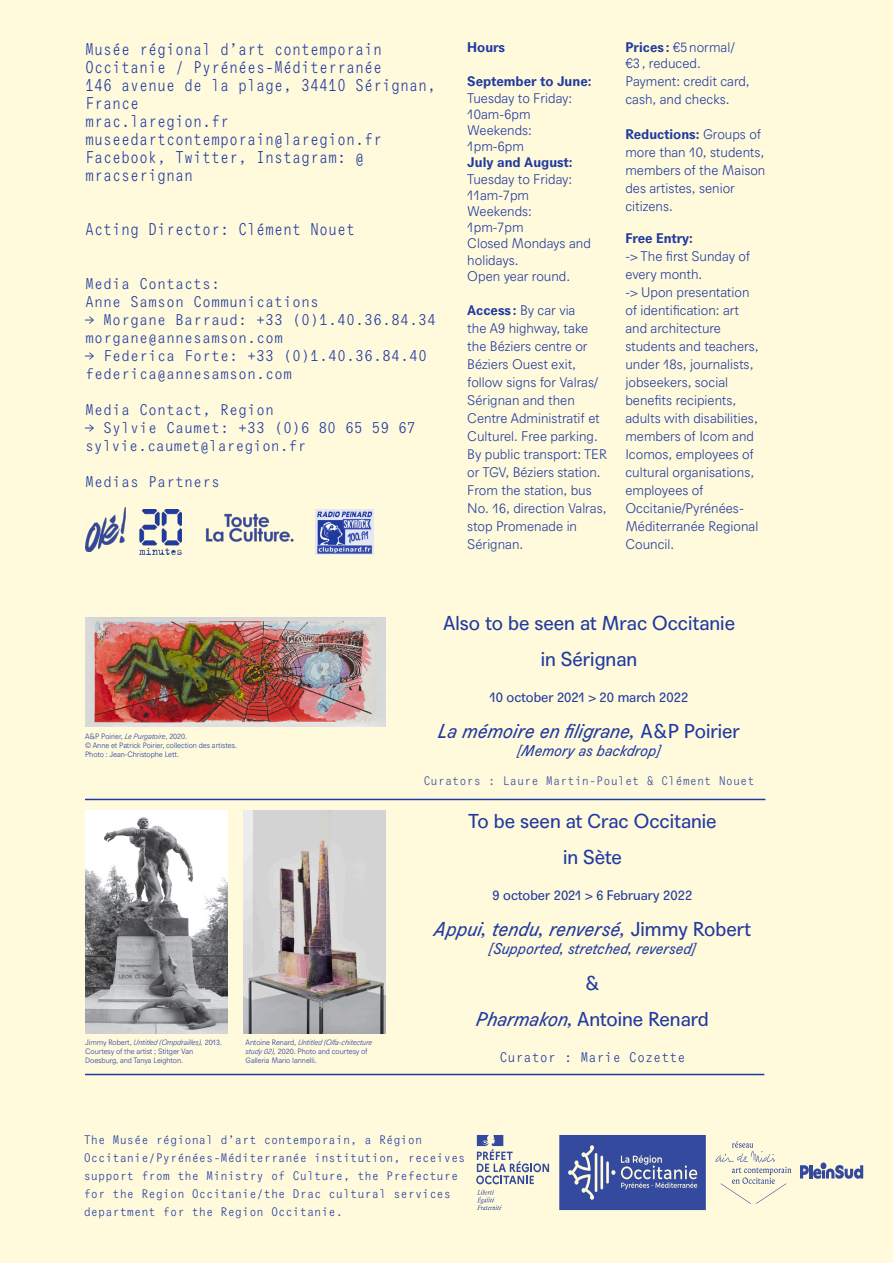
<style>
.page{position:relative;width:893px;height:1263px;background:#fffadc}
.page>*{position:absolute;margin:0;border:0;box-sizing:border-box;transform-origin:0 0}
._05_Introduction_1er{font:19.5px "Agipo";color:#213aa0}
._05_Introduction_1er-2{font:italic 19.5px "Agipo";color:#213aa0}
.t1{font:16.5px/18px "Agipo Mono";color:#213aa0;scale:.91 1}
._4-_Mono{font:15px "Agipo Mono";color:#213aa0}
._05_Introduction_1er-3{font:italic 15px "Agipo";color:#213aa0}
._3-_Pti_txt{font:300 13.5px/18px "Agipo";color:#213aa0}
._05_Introduction_1er-4{font:13.5px "Agipo";color:#213aa0}
._3-_Pti_txt-2{font:700 13.5px "Agipo";color:#213aa0}
.t2{font:13.5px "Agipo Mono";color:#213aa0}
.xx_Légende{font:12px/18px "Agipo Mono";color:#213aa0}
.t3{font:12px "Agipo Mono";color:#334a9f}
._3-_Pti_txt-3{font:300 7.5px/9px "Agipo";letter-spacing:-.01em;color:#213aa0}
.s1{font-weight:700}
.s2{font-style:italic}
.s3{font-style:normal}
</style>
<div class="page">
<svg style="left:559px;top:1135px;width:147px;height:75px;background:#495da5"></svg>
<svg style="left:476px;top:1135px;width:73px;height:75px"></svg>
<svg style="left:715px;top:1141px;width:76px;height:63px"></svg>
<svg style="left:800px;top:1165px;width:63px;height:14px"></svg>
<div style="left:820px;top:1162px;width:6px;height:7px;background:#334a9f;border-radius:50%"></div>
<img style="left:315px;top:510px;width:58px;height:44px">
<img style="left:139px;top:510px;width:43px;height:44px">
<hr style="left:85px;top:799px;width:680px;height:1px;background:#213aa0">
<hr style="left:85px;top:1074px;width:679px;height:1px;background:#213aa0">
<img style="left:85px;top:810px;width:143px;height:223px">
<img style="left:243px;top:810px;width:143px;height:223px">
<img style="left:85px;top:508px;width:41px;height:43px">
<img style="left:205px;top:513px;width:89px;height:29px">
<img style="left:85px;top:618px;width:301px;height:108px">
<p class="t1" style="left:85px;top:39px;width:328px">Musée régional d’art contemporain</p>
<p class="t1" style="left:85px;top:57px;width:328px">Occitanie / Pyrénées-Méditerranée</p>
<p class="t1" style="left:85px;top:75px;width:387px">146 avenue de la plage, 34410 Sérignan,<br>France</p>
<p class="t1" style="left:85px;top:111px;width:160px">mrac.laregion.fr</p>
<p class="t1" style="left:85px;top:129px;width:328px">museedartcontemporain@laregion.fr</p>
<p class="t1" style="left:85px;top:147px;width:308px">Facebook, Twitter, Instagram: @ mracserignan</p>
<p class="t1" style="left:85px;top:219px;width:298px">Acting Director: Clément Nouet</p>
<p class="_4-_Mono" style="left:85px;top:272px;width:136px">Media Contacts:</p>
<p class="_4-_Mono" style="left:85px;top:290px;width:236px">Anne Samson Communications</p>
<p class="_4-_Mono" style="left:85px;top:308px;width:353px">→ Morgane Barraud: +33 (0)1.40.36.84.34</p>
<p class="_4-_Mono" style="left:85px;top:326px;width:200px">morgane@annesamson.com</p>
<p class="_4-_Mono" style="left:85px;top:344px;width:344px">→ Federica Forte: +33 (0)1.40.36.84.40</p>
<p class="_4-_Mono" style="left:85px;top:362px;width:209px">federica@annesamson.com</p>
<p class="_4-_Mono" style="left:85px;top:398px;width:191px">Media Contact, Region</p>
<p class="_4-_Mono" style="left:85px;top:416px;width:332px">→ Sylvie Caumet: +33 (0)6 80 65 59 67</p>
<p class="_4-_Mono" style="left:85px;top:434px;width:223px">sylvie.caumet@laregion.fr</p>
<p class="_4-_Mono" style="left:85px;top:470px;width:136px">Medias Partners</p>
<p class="_3-_Pti_txt-2" style="left:467px;top:37px;width:39px">Hours</p>
<p class="_3-_Pti_txt-2" style="left:467px;top:71px;width:126px">September to June:</p>
<p class="_3-_Pti_txt" style="left:467px;top:89px;width:107px;line-height:16.2px">Tuesday to Friday:<br>10am-6pm</p>
<p class="_3-_Pti_txt" style="left:467px;top:120px;width:66px">Weekends:</p>
<p class="_3-_Pti_txt" style="left:467px;top:136px;width:58px">1pm-6pm</p>
<p class="_3-_Pti_txt-2" style="left:467px;top:152px;width:107px">July and August:</p>
<p class="_3-_Pti_txt" style="left:467px;top:170px;width:107px;line-height:16.2px">Tuesday to Friday:<br>11am-7pm</p>
<p class="_3-_Pti_txt" style="left:467px;top:201px;width:66px">Weekends:</p>
<p class="_3-_Pti_txt" style="left:467px;top:218px;width:125px;line-height:16.2px">1pm-7pm<br>Closed Mondays and holidays.<br>Open year round.</p>
<p class="_3-_Pti_txt" style="left:467px;top:300px;width:134px"><span class="s1">Access :</span> By car via<br>the A9 highway, take the Béziers centre or<br>Béziers Ouest exit, follow signs for Valras/<br>Sérignan and then<br>Centre Administratif et<br>Culturel. Free parking.</p>
<p class="_3-_Pti_txt" style="left:467px;top:444px;width:141px">By public transport: TER or TGV, Béziers station.<br>From the station, bus<br>No. 16, direction Valras, stop Promenade in<br>Sérignan.</p>
<p class="_3-_Pti_txt" style="left:625px;top:38px;width:111px;line-height:16.2px"><span class="s1">Prices :</span> €5normal/ €3, reduced.</p>
<p class="_3-_Pti_txt" style="left:625px;top:71px;width:126px">Payment: credit card, cash, and checks.</p>
<p class="_3-_Pti_txt" style="left:625px;top:124px;width:142px"><span class="s1">Reductions:</span> Groups of more than 10, students, members of the Maison des artistes, senior citizens.</p>
<p class="_3-_Pti_txt-2" style="left:625px;top:228px;width:69px">Free Entry:</p>
<p class="_3-_Pti_txt" style="left:625px;top:246px;width:126px">-&gt; The first Sunday of every month.</p>
<p class="_3-_Pti_txt" style="left:625px;top:282px;width:135px">-&gt; Upon presentation of identification: art and architecture students and teachers, under 18s, journalists, jobseekers, social benefits recipients, adults with disabilities, members of Icom and<br>Icomos, employees of cultural organisations, employees of<br>Occitanie/Pyrénées-<br>Méditerranée Regional<br>Council.</p>
<p class="_3-_Pti_txt-3" style="left:85px;top:731px;width:104px">A&amp;P Poirier, <span class="s2">Le Purgatoire</span>, 2020.</p>
<p class="_3-_Pti_txt-3" style="left:85px;top:740px;width:154px">© Anne et Patrick Poirier, collection des artistes.</p>
<p class="_3-_Pti_txt-3" style="left:85px;top:749px;width:96px">Photo : Jean-Christophe Lett.</p>
<p class="_3-_Pti_txt-3" style="left:85px;top:1037px;width:138px">Jimmy Robert, <span class="s2">Untitled (Ompdrailles),</span> 2013.<br>Courtesy of the artist ; Stitger Van</p>
<p class="_3-_Pti_txt-3" style="left:85px;top:1055px;width:99px">Doesburg, and Tanya Leighton.</p>
<p class="_3-_Pti_txt-3" style="left:246px;top:1037px;width:128px">Antoine Renard, <span class="s2">Untitled (Olfa-chitecture study 02),</span> 2020. Photo and courtesy of</p>
<p class="_3-_Pti_txt-3" style="left:246px;top:1055px;width:73px">Galleria Mario Iannelli.</p>
<p class="_05_Introduction_1er" style="left:443px;top:608px;width:293px">Also to be seen at Mrac Occitanie</p>
<p class="_05_Introduction_1er" style="left:541px;top:644px;width:98px">in Sérignan</p>
<p class="_05_Introduction_1er-4" style="left:490px;top:687px;width:200px">10 october 2021 &gt; 20 march 2022</p>
<p class="_05_Introduction_1er-2" style="left:438px;top:716px;width:303px">La mémoire en filigrane, <span class="s3">A&amp;P Poirier</span></p>
<p class="_05_Introduction_1er-3" style="left:517px;top:739px;width:145px">[Memory as backdrop]</p>
<p class="t3" style="left:423px;top:772px;width:333px">Curators : Laure Martin-Poulet &amp; Clément Nouet</p>
<p class="_05_Introduction_1er" style="left:468px;top:806px;width:250px">To be seen at Crac Occitanie</p>
<p class="_05_Introduction_1er" style="left:563px;top:842px;width:60px">in Sète</p>
<p class="_05_Introduction_1er-4" style="left:492px;top:885px;width:201px">9 october 2021 &gt; 6 February 2022</p>
<p class="_05_Introduction_1er-2" style="left:434px;top:914px;width:319px">Appui, tendu, renversé, <span class="s3">Jimmy Robert</span></p>
<p class="_05_Introduction_1er-3" style="left:489px;top:937px;width:208px">[Supported, stretched, reversed]</p>
<p class="_05_Introduction_1er" style="left:585px;top:968px;width:17px">&amp;</p>
<p class="_05_Introduction_1er" style="left:476px;top:1004px;width:234px"><span class="s2">Pharmakon,</span> Antoine Renard</p>
<p class="t2" style="left:499px;top:1047px;width:188px">Curator : Marie Cozette</p>
<p class="xx_Légende" style="left:84px;top:1129px;width:340px">The Musée régional d’art contemporain, a Région</p>
<p class="xx_Légende" style="left:84px;top:1147px;width:383px">Occitanie/Pyrénées-Méditerranée institution, receives support from the Ministry of Culture, the Prefecture for the Region Occitanie/the Drac cultural services department for the Region Occitanie.</p>
</div>
